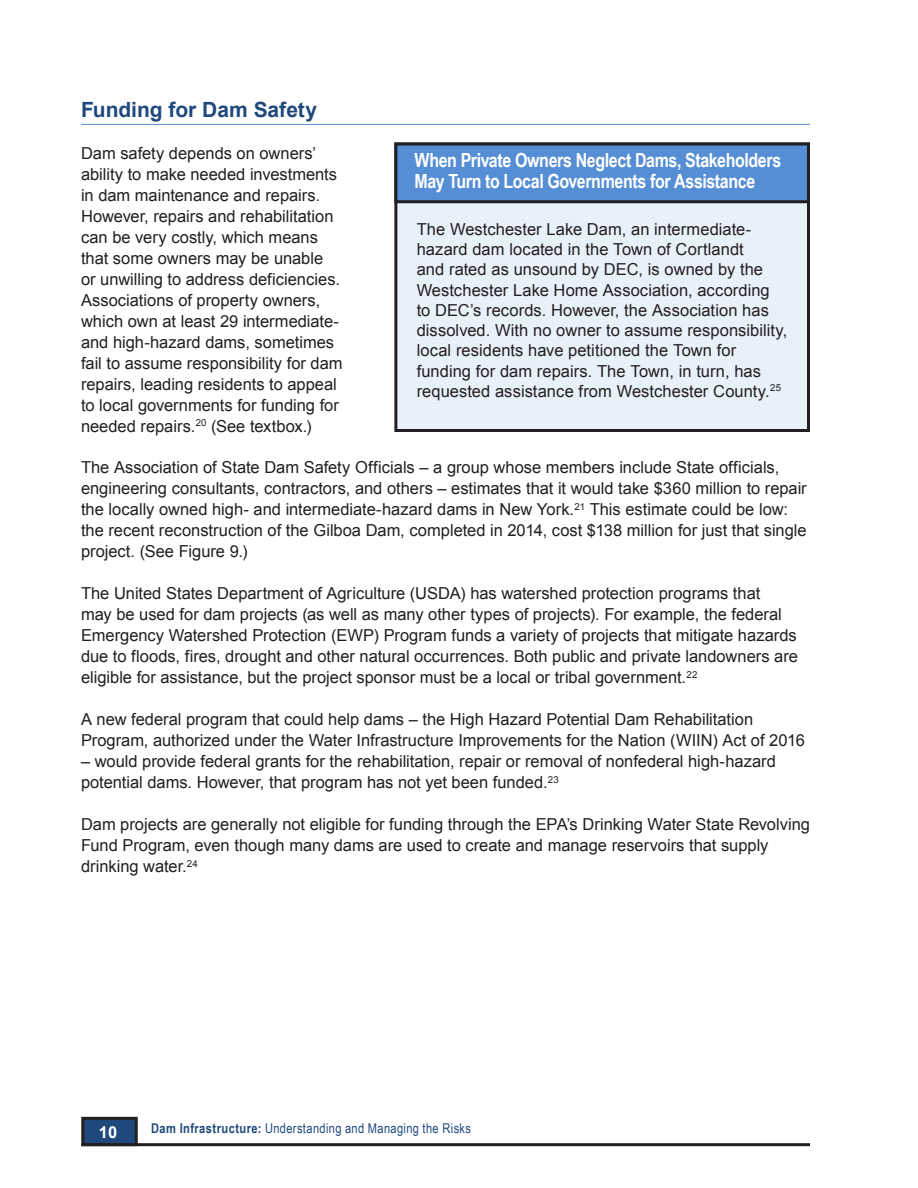
<style>
.page{position:relative;width:918px;height:1188px;background:#fff}
.page>*{position:absolute;margin:0;border:0;box-sizing:border-box;transform-origin:0 0}
.Ann_Rep_subheadings{font:700 21px "Arial";color:#1f497d}
.Charts{font:700 19.5px/21px "Arial Narrow";letter-spacing:-.02em;color:#fff}
.AnnRep_Body_Text{font:16.5px/21px "Arial";color:#231f20}
.t1{font:700 16.5px "Arial";color:#fff}
.t2{font:13.5px "Arial Narrow";letter-spacing:.025em;color:#1f497d}
.s1{font-weight:700}
</style>
<div class="page">
<div style="left:83px;top:1118px;width:53px;height:27px;background:#1f497d"></div>
<div style="left:81px;top:1117px;width:57px;height:29px;border:3px solid #231f20"></div>
<hr style="left:81px;top:1143px;width:729px;height:3px;background:#231f20">
<hr style="left:81px;top:124px;width:729px;height:1px;background:#558ed5">
<div style="left:396px;top:144px;width:412px;height:286px;background:#e8f0f9"></div>
<div style="left:394px;top:142px;width:416px;height:290px;border:3px solid #231f20"></div>
<div style="left:396px;top:144px;width:412px;height:58px;background:#558ed5"></div>
<div style="left:394px;top:142px;width:416px;height:61px;border:3px solid #231f20"></div>
<p class="Ann_Rep_subheadings" style="left:81px;top:96px;width:238px">Funding for Dam Safety</p>
<p class="AnnRep_Body_Text" style="left:81px;top:142px;width:263px">Dam safety depends on owners’ ability to make needed investments in dam maintenance and repairs.<br>However, repairs and rehabilitation can be very costly, which means that some owners may be unable<br>or unwilling to address deficiencies.<br>Associations of property owners, which own at least 29 intermediate&shy;and high-hazard dams, sometimes fail to assume responsibility for dam repairs, leading residents to appeal to local governments for funding for needed repairs.<sup>20</sup> (See textbox.)</p>
<p class="AnnRep_Body_Text" style="left:81px;top:457px;width:727px">The Association of State Dam Safety Officials – a group whose members include State officials, engineering consultants, contractors, and others – estimates that it would take $360 million to repair the locally owned high- and intermediate-hazard dams in New York.<sup>21</sup> This estimate could be low: the recent reconstruction of the Gilboa Dam, completed in 2014, cost $138 million for just that single project. (See Figure 9.)</p>
<p class="AnnRep_Body_Text" style="left:81px;top:583px;width:719px">The United States Department of Agriculture (USDA) has watershed protection programs that<br>may be used for dam projects (as well as many other types of projects). For example, the federal Emergency Watershed Protection (EWP) Program funds a variety of projects that mitigate hazards due to floods, fires, drought and other natural occurrences. Both public and private landowners are eligible for assistance, but the project sponsor must be a local or tribal government.<sup>22</sup></p>
<p class="AnnRep_Body_Text" style="left:81px;top:709px;width:725px">A new federal program that could help dams – the High Hazard Potential Dam Rehabilitation<br>Program, authorized under the Water Infrastructure Improvements for the Nation (WIIN) Act of 2016</p>
<p class="AnnRep_Body_Text" style="left:81px;top:751px;width:696px">– would provide federal grants for the rehabilitation, repair or removal of nonfederal high-hazard potential dams. However, that program has not yet been funded.<sup>23</sup></p>
<p class="AnnRep_Body_Text" style="left:81px;top:814px;width:730px">Dam projects are generally not eligible for funding through the EPA’s Drinking Water State Revolving<br>Fund Program, even though many dams are used to create and manage reservoirs that supply drinking water.<sup>24</sup></p>
<p class="Charts" style="left:415px;top:149px;width:368px">When Private Owners Neglect Dams, Stakeholders<br>May Turn to Local Governments for Assistance</p>
<p class="AnnRep_Body_Text" style="left:417px;top:219px;width:372px;line-height:20.2px">The Westchester Lake Dam, an intermediate&shy;hazard dam located in the Town of Cortlandt<br>and rated as unsound by DEC, is owned by the Westchester Lake Home Association, according to DEC’s records. However, the Association has dissolved. With no owner to assume responsibility, local residents have petitioned the Town for funding for dam repairs. The Town, in turn, has requested assistance from Westchester County.<sup>25</sup></p>
<p class="t1" style="left:99px;top:1121px;width:20px">10</p>
<p class="t2" style="left:151px;top:1119px;width:321px"><span class="s1">Dam Infrastructure:</span> Understanding and Managing the Risks</p>
</div>
